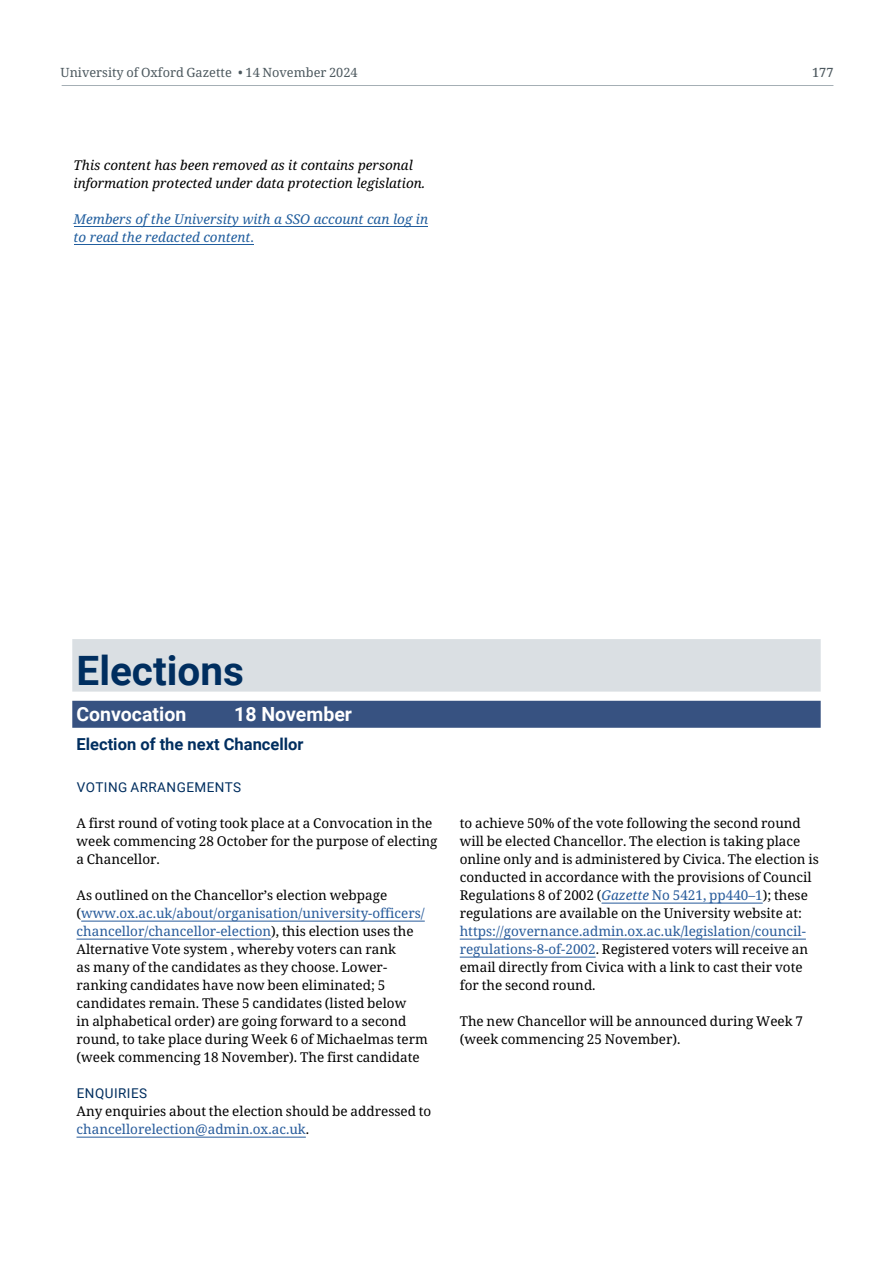
<style>
.page{position:relative;width:893px;height:1263px;background:#fff}
.page>*{position:absolute;margin:0;border:0;box-sizing:border-box;transform-origin:0 0}
.H1_Big_Head{font:700 40.5px "Roboto";color:#002e5f}
.H2_Subject_head{font:700 19.5px "Roboto";color:#fff}
.H3_Bold_Head{font:700 16.5px "Roboto";color:#002e5f}
.G_Body_text{font:13.5px/18px "Noto Serif";color:#000}
.t1{font:italic 13.5px/18px "Noto Serif";color:#000}
.t2{font:italic 13.5px/18px "Noto Serif";color:#215e9e}
.H4_Caps_head{font:13.5px "Roboto";letter-spacing:.035em;color:#002e5f}
.t3{font:12.75px "Noto Serif";color:#4d595f}
.s1{font-style:normal}
.s2{color:#275b9b}
.s3{font-style:italic;color:#275b9b}
</style>
<div class="page">
<hr style="left:62px;top:85px;width:771px;height:1px;background:#a5afb5">
<div style="left:72px;top:639px;width:749px;height:53px;background:#dadfe3"></div>
<div style="left:72px;top:701px;width:749px;height:27px;background:#375281"></div>
<hr style="left:81px;top:921px;width:344px;height:1px;background:#275b9b">
<hr style="left:77px;top:939px;width:194px;height:1px;background:#275b9b">
<hr style="left:601px;top:903px;width:162px;height:1px;background:#275b9b">
<hr style="left:460px;top:939px;width:346px;height:1px;background:#275b9b">
<hr style="left:460px;top:957px;width:136px;height:1px;background:#275b9b">
<hr style="left:77px;top:1137px;width:229px;height:1px;background:#275b9b">
<hr style="left:74px;top:244px;width:179px;height:1px;background:#215e9e">
<hr style="left:74px;top:226px;width:354px;height:1px;background:#215e9e">
<p class="t3" style="left:61px;top:64px;width:299px">University of Oxford Gazette • 14 November 2024</p>
<p class="t3" style="left:812px;top:64px;width:23px">177</p>
<p class="t1" style="left:74px;top:156px;width:353px">This content has been removed as it contains personal information protected under data protection legislation.</p>
<p class="t2" style="left:74px;top:211px;width:356px">Members of the University with a SSO account can log in to read the redacted content<span class="s1">.</span></p>
<h1 class="H1_Big_Head" style="left:77px;top:642px;width:169px">Elections</h1>
<h2 class="H2_Subject_head" style="left:77px;top:700px;width:111px">Convocation</h2>
<h2 class="H2_Subject_head" style="left:234px;top:700px;width:119px">18 November</h2>
<h3 class="H3_Bold_Head" style="left:77px;top:733px;width:228px">Election of the next Chancellor</h3>
<h4 class="H4_Caps_head" style="left:77px;top:778px;width:166px">VOTING ARRANGEMENTS</h4>
<p class="G_Body_text" style="left:77px;top:815px;width:362px">A first round of voting took place at a Convocation in the week commencing 28 O ctober for the purpose of electing a Chancellor.</p>
<p class="G_Body_text" style="left:77px;top:887px;width:353px">As outlined on the Chancellor’s election webpage (<span class="s2">www.ox.ac.uk/about/organisation/university-officers/ chancellor/chancellor-election</span>), this election uses the Alternative Vote system , whereby voters can rank<br>as many of the candidates as they choose. Lower&shy;ranking candidates have now been eliminated; 5 candidates remain. These 5 candidates (listed below<br>in alphabetical order) are going forward to a second round, to take place during Week 6 of Michaelmas term (week commencing 18 November). The first candidate</p>
<h4 class="H4_Caps_head" style="left:77px;top:1084px;width:72px">ENQUIRIES</h4>
<p class="G_Body_text" style="left:77px;top:1103px;width:356px">Any enquiries about the election should be addressed to <span class="s2">chancellorelection@admin.ox.ac.uk</span>.</p>
<p class="G_Body_text" style="left:460px;top:815px;width:361px">to achieve 50% of the vote following the second round will be elected Chancellor. The election is taking place online only and is administered by Civica. The election is conducted in accordance with the provisions of Council Regulations 8 of 2002 (<span class="s3">Gazette</span> <span class="s2">No 5421, pp440–1</span>); these regulations are available on the University website at: <span class="s2">https://governance.admin.ox.ac.uk/legislation/council&shy;regulations-8-of-2002</span>. Registered voters will receive an email directly from Civica with a link to cast their vote for the second round.</p>
<p class="G_Body_text" style="left:460px;top:1013px;width:345px">The new Chancellor will be announced during Week 7 (week commencing 25 November).</p>
</div>
